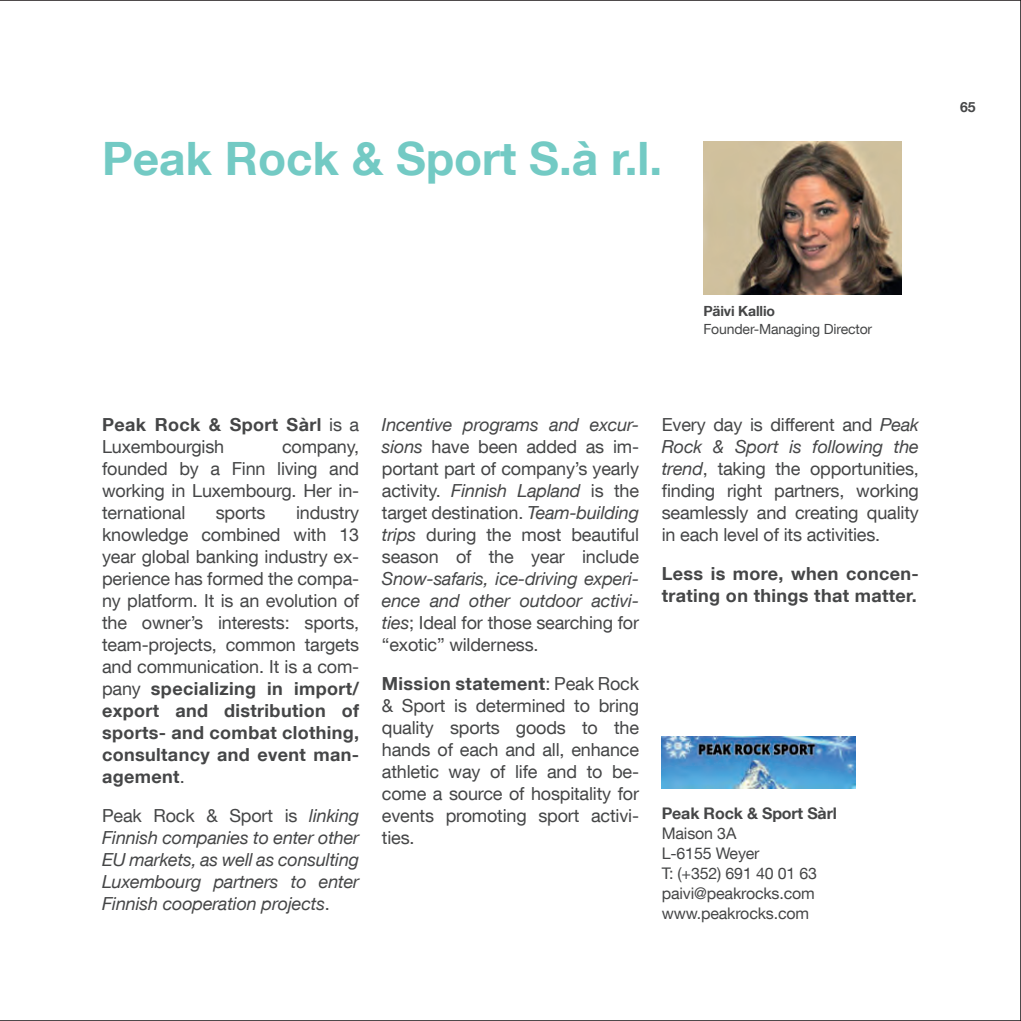
<style>
.page{position:relative;width:1021px;height:1021px;background:#fff}
.page>*{position:absolute;margin:0;border:0;box-sizing:border-box;transform-origin:0 0}
.t1{font:700 46px "Helvetica Neue LT Com";color:#73cac4}
.t2{font:18px/22px "Helvetica Neue LT Com";letter-spacing:-.01em;color:#454647;text-align:justify}
.t3{font:italic 18px/22px "Helvetica Neue LT Com";letter-spacing:-.01em;color:#454647;text-align:justify}
.t4{font:700 18px/22px "Helvetica Neue LT Com";letter-spacing:.02em;color:#454647}
.t5{font:16px/20px "Helvetica Neue LT Com";letter-spacing:-.01em;color:#454647}
.t6{font:700 16px "Helvetica Neue LT Com";letter-spacing:-.01em;color:#454647}
.t7{font:14px "Helvetica Neue LT Com";letter-spacing:-.01em;color:#454647}
.t8{font:700 14px "Helvetica Neue LT Com";letter-spacing:-.01em;color:#454647}
.s1{font-weight:400}
.s2{font-weight:700}
.s3{font-style:normal}
.s4{font-style:italic}
</style>
<div class="page">
<img style="left:703px;top:142px;width:198px;height:153px">
<img style="left:661px;top:736px;width:194px;height:52px">
<h1 class="t1" style="left:102px;top:129px;width:561px">Peak Rock &amp; Sport S.à r.l.</h1>
<p class="t8" style="left:960px;top:98px;width:17px">65</p>
<p class="t8" style="left:703px;top:302px;width:73px">Päivi Kallio</p>
<p class="t7" style="left:703px;top:321px;width:170px">Founder-Managing Director</p>
<p class="t4" style="left:102px;top:413px;width:258px">Peak Rock &amp; Sport Sàrl <span class="s1">is a<br>Luxembourgish</span></p>
<p class="t2" style="left:102px;top:435px;width:259px;text-indent:180px">company, founded by a Finn living and working in Luxembourg. Her in&shy;ternational</p>
<p class="t2" style="left:102px;top:501px;width:259px;text-indent:194px">industry knowledge combined with 13 year global banking industry ex&shy;perience has formed the compa&shy;ny platform. It is an evolution of the owner’s interests: sports, team-projects, common targets and communication. It is a com&shy;pany <span class="s2">specializing in import/ export and distribution of sports- and combat clothing, consultancy and event man&shy;agement</span>.</p>
<p class="t3" style="left:102px;top:804px;width:259px"><span class="s3">Peak Rock &amp; Sport is</span> linking Finnish companies to enter other EU markets, as well as consulting Luxembourg partners to enter Finnish cooperation projects<span class="s3">.</span></p>
<p class="t2" style="left:216px;top:501px;width:51px">sports</p>
<p class="t2" style="left:382px;top:413px;width:259px"><span class="s4">Incentive programs and excur&shy;sions</span> have been added as im&shy;portant part of company’s yearly activity. <span class="s4">Finnish Lapland</span> is the target destination. <span class="s4">Team-building trips</span> during the most beautiful season of the year include</p>
<p class="t3" style="left:382px;top:567px;width:259px">Snow-safaris, ice-driving experi&shy;ence and other outdoor activi&shy;ties<span class="s3">; Ideal for those searching for “exotic” wilderness.</span></p>
<p class="t2" style="left:382px;top:672px;width:259px"><span class="s2">Mission statement</span>: Peak Rock &amp; Sport is determined to bring quality sports goods to the hands of each and all, enhance athletic way of life and to be&shy;come a source of hospitality for events promoting sport activi&shy;ties.</p>
<p class="t2" style="left:661px;top:413px;width:259px">Every day is different and <span class="s4">Peak Rock &amp; Sport is following the trend</span>, taking the opportunities, finding right partners, working seamlessly and creating quality in each level of its activities.</p>
<p class="t4" style="left:661px;top:562px;width:259px">Less is more, when concen&shy;trating on things that matter.</p>
<p class="t6" style="left:661px;top:803px;width:177px">Peak Rock &amp; Sport Sàrl</p>
<p class="t5" style="left:661px;top:822px;width:157px">Maison 3A<br>L-6155 Weyer<br>T: (+352) 691 40 01 63 paivi@peakrocks.com www.peakrocks.com</p>
</div>
